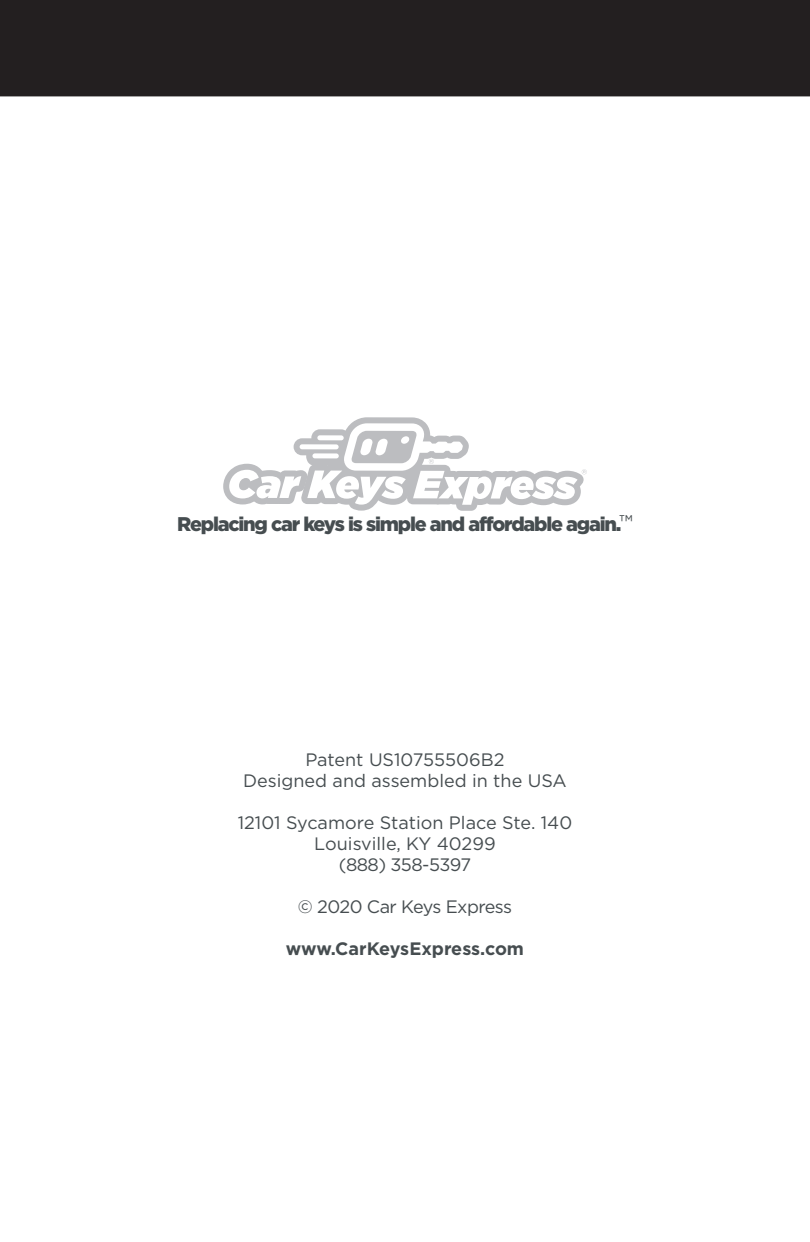
<style>
.page{position:relative;width:810px;height:1242px;background:#fff}
.page>*{position:absolute;margin:0;border:0;box-sizing:border-box;transform-origin:0 0}
.t1{font:900 19.8px "Gotham";letter-spacing:-.06em;color:#464d50}
.Body_W__ParaSpace{font:18px/21px "Gotham";color:#464d50;text-align:center}
.Body_W__ParaSpace-2{font:700 18px "Gotham";color:#464d50}
.Body_W__ParaSpace-3{font:18px "Gotham";letter-spacing:-.03em;color:#464d50}
.s1{font-weight:400}
</style>
<div class="page">
<div style="left:0;top:0;width:810px;height:96px;background:#231f20"></div>
<svg style="left:223px;top:417px;width:364px;height:94px"></svg>
<p class="t1" style="left:177px;top:512px;width:457px">Replacing car keys is simple and affordable again.<span class="s1">™</span></p>
<p class="Body_W__ParaSpace" style="left:305px;top:748px;width:201px">Patent US10755506B2</p>
<p class="Body_W__ParaSpace" style="left:243px;top:769px;width:325px">Designed and assembled in the USA</p>
<p class="Body_W__ParaSpace" style="left:238px;top:811px;width:336px">12101 Sycamore Station Place Ste. 140<br>Louisville, KY 40299<br>(888) 358-5397</p>
<p class="Body_W__ParaSpace-3" style="left:298px;top:896px;width:216px">© 2020 Car Keys Express</p>
<p class="Body_W__ParaSpace-2" style="left:286px;top:938px;width:240px">www.CarKeysExpress.com</p>
</div>
